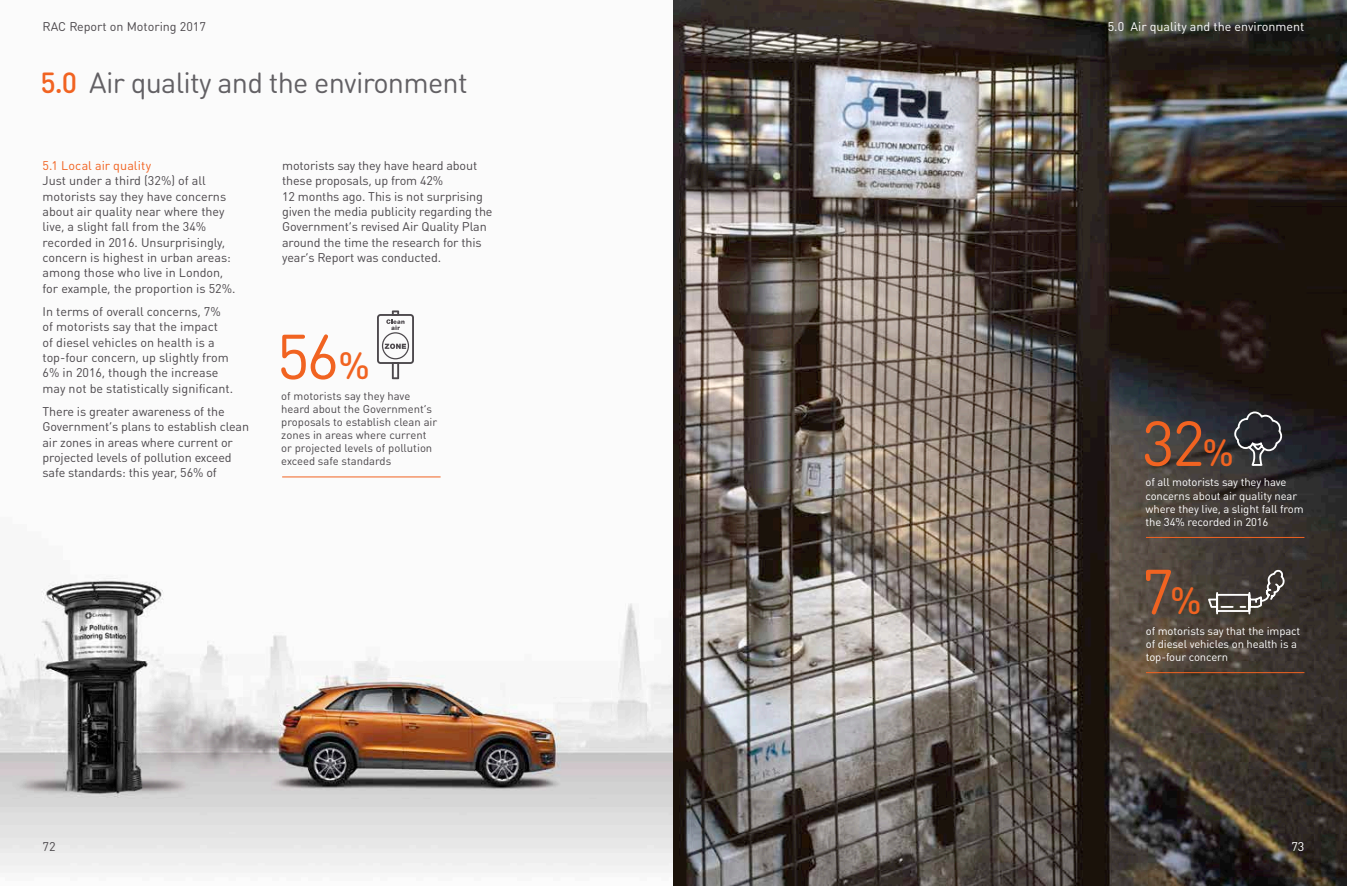
<style>
.page{position:relative;width:1347px;height:886px;background:#fff}
.page>*{position:absolute;margin:0;border:0;box-sizing:border-box;transform-origin:0 0}
.t1{font:62.5px "DIN Round OT";color:#f16321}
.t2{font:28.75px "DIN Round OT";letter-spacing:-.025em;color:#626064}
.t3{font:12.5px/15.2px "DIN Round OT";letter-spacing:-.01em;color:#4c484c}
.t4{font:12.5px "DIN Round OT";color:#fff}
.t5{font:12.5px "DIN Round OT";letter-spacing:.01em;color:#f16321}
.t6{font:11.25px/13.1px "DIN Round OT";letter-spacing:-.01em;color:#fff}
.t7{font:11.25px/13.1px "DIN Round OT";color:#4c484c}
.s1{font-weight:500;color:#f16321}
.s2{font-weight:500;font-size:37.5px}
</style>
<div class="page">
<img style="left:0;top:0;width:1346px;height:886px">
<hr style="left:282px;top:476px;width:158px;height:1px;background:#f16321">
<svg style="left:377px;top:310px;width:37px;height:69px"></svg>
<svg style="left:1233px;top:410px;width:50px;height:57px;background:#434448"></svg>
<hr style="left:1146px;top:537px;width:158px;height:1px;background:#f16321">
<hr style="left:1146px;top:672px;width:158px;height:1px;background:#f16321">
<svg style="left:1206px;top:568px;width:80px;height:47px;background:#58534e"></svg>
<div style="left:1279px;top:817px;width:59px;height:58px;background:#000;opacity:.75"></div>
<p class="t3" style="left:43px;top:18px;width:165px">RAC Report on Motoring 2017</p>
<h2 class="t2" style="left:40px;top:65px;width:429px"><span class="s1">5.0</span> Air quality and the environment</h2>
<p class="t5" style="left:43px;top:158px;width:110px">5.1 Local air quality</p>
<p class="t3" style="left:43px;top:173px;width:195px">Just under a third (32%) of all motorists say they have concerns about air quality near where they live, a slight fall from the 34% recorded in 2016. Unsurprisingly, concern is highest in urban areas: among those who live in London, for example, the proportion is 52%.</p>
<p class="t3" style="left:43px;top:304px;width:192px">In terms of overall concerns, 7% of motorists say that the impact<br>of diesel vehicles on health is a top-four concern, up slightly from 6% in 2016, though the increase may not be statistically significant.</p>
<p class="t3" style="left:43px;top:404px;width:208px">There is greater awareness of the Government’s plans to establish clean air zones in areas where current or projected levels of pollution exceed safe standards: this year, 56% of</p>
<p class="t3" style="left:282px;top:158px;width:212px">motorists say they have heard about these proposals, up from 42%<br>12 months ago. This is not surprising given the media publicity regarding the Government’s revised Air Quality Plan around the time the research for this year’s Report was conducted.</p>
<h1 class="t1" style="left:277px;top:318px;width:94px">56<span class="s2">%</span></h1>
<p class="t7" style="left:281px;top:389px;width:157px">of motorists say they have heard about the Government’s proposals to establish clean air zones in areas where current or projected levels of pollution exceed safe standards</p>
<p class="t3" style="left:43px;top:839px;width:15px">72</p>
<p class="t4" style="left:1107px;top:19px;width:198px">5.0 Air quality and the environment</p>
<h1 class="t1" style="left:1141px;top:404px;width:94px">32<span class="s2">%</span></h1>
<p class="t6" style="left:1145px;top:476px;width:160px">of all motorists say they have concerns about air quality near where they live, a slight fall from the 34% recorded in 2016</p>
<h1 class="t1" style="left:1141px;top:553px;width:62px">7<span class="s2">%</span></h1>
<p class="t6" style="left:1145px;top:624px;width:156px">of motorists say that the impact of diesel vehicles on health is a top-four concern</p>
<p class="t4" style="left:1291px;top:839px;width:15px">73</p>
</div>
